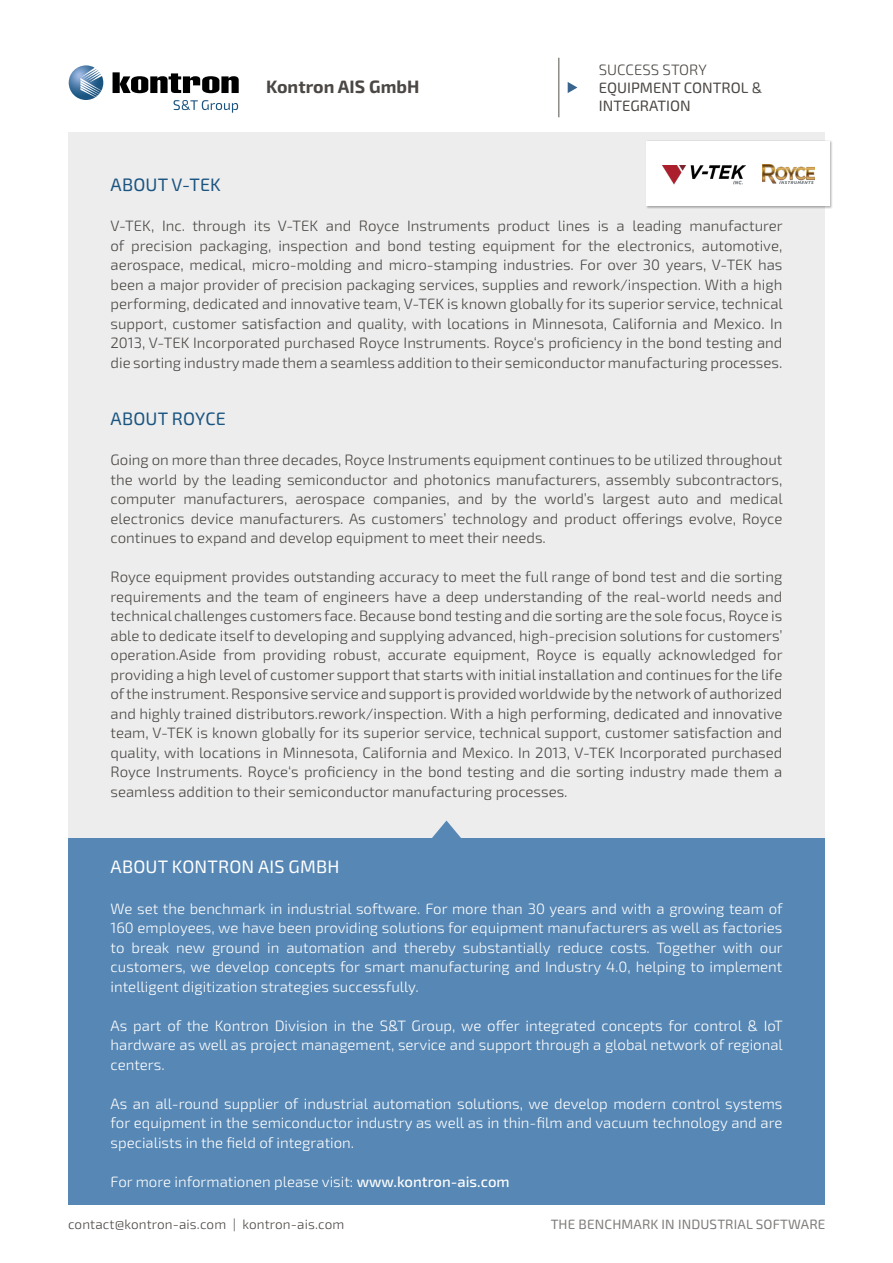
<style>
.page{position:relative;width:893px;height:1263px;background:#fff}
.page>*{position:absolute;margin:0;border:0;box-sizing:border-box;transform-origin:0 0}
.t1{font:18px "Sn T";letter-spacing:.01em;color:#1a5480}
.t2{font:18px "Sn T";letter-spacing:.01em;color:#fff}
.t3{font:700 17.85px "Sn T";color:#4b4744}
.t4{font:300 15px/19.5px "Sn T";color:#4b4744;text-align:justify}
.t5{font:300 15px/19.5px "Sn T";color:#fff;text-align:justify}
.t6{font:15px/18px "Sn T";color:#4b4744}
.t7{font:300 13.5px "Sn T";letter-spacing:.01em;color:#4b4744}
.t8{font:13.5px "Sn T";letter-spacing:.01em;color:#7f7c7a}
.s1{font-weight:500}
</style>
<div class="page">
<img style="left:69px;top:65px;width:34px;height:35px">
<svg style="left:113px;top:72px;width:126px;height:21px"></svg>
<svg style="left:174px;top:100px;width:64px;height:13px"></svg>
<hr style="left:558px;top:58px;width:1px;height:59px;background:#55524e">
<svg style="left:568px;top:82px;width:9px;height:11px"></svg>
<div style="left:68px;top:132px;width:757px;height:714px;background:#ededed"></div>
<div style="left:68px;top:838px;width:757px;height:367px;background:#5687b5"></div>
<div style="left:646px;top:140px;width:187px;height:69px;background:#000;opacity:.3"></div>
<div style="left:646px;top:141px;width:183px;height:64px;background:#fff"></div>
<img style="left:663px;top:166px;width:82px;height:19px">
<img style="left:762px;top:165px;width:53px;height:19px">
<svg style="left:432px;top:820px;width:29px;height:18px"></svg>
<p class="t3" style="left:266px;top:76px;width:155px">Kontron AIS GmbH</p>
<p class="t4" style="left:599px;top:60px;width:109px">SUCCESS STORY</p>
<p class="t6" style="left:599px;top:79px;width:165px">EQUIPMENT CONTROL &amp;<br>INTEGRATION</p>
<p class="t1" style="left:111px;top:174px;width:112px">ABOUT V-TEK</p>
<p class="t4" style="left:111px;top:217px;width:674px">V-TEK, Inc. through its V-TEK and Royce Instruments product lines is a leading manufacturer of precision packaging, inspection and bond testing equipment for the electronics, automotive, aerospace, medical, micro-molding and micro-stamping industries. For over 30 years, V-TEK has been a major provider of precision packaging services, supplies and rework/inspection. With a high performing, dedicated and innovative team, V-TEK is known globally for its superior service, technical support, customer satisfaction and quality, with locations in Minnesota, California and Mexico. In 2013, V-TEK Incorporated purchased Royce Instruments. Royce‘s proficiency in the bond testing and die sorting industry made them a seamless addition to their semiconductor manufacturing processes.</p>
<p class="t1" style="left:111px;top:408px;width:117px">ABOUT ROYCE</p>
<p class="t4" style="left:111px;top:451px;width:674px">Going on more than three decades, Royce Instruments equipment continues to be utilized throughout the world by the leading semiconductor and photonics manufacturers, assembly subcontractors, computer manufacturers, aerospace companies, and by the world’s largest auto and medical electronics device manufacturers. As customers’ technology and product offerings evolve, Royce continues to expand and develop equipment to meet their needs.</p>
<p class="t4" style="left:111px;top:568px;width:674px">Royce equipment provides outstanding accuracy to meet the full range of bond test and die sorting requirements and the team of engineers have a deep understanding of the real-world needs and technical challenges customers face. Because bond testing and die sorting are the sole focus, Royce is able to dedicate itself to developing and supplying advanced, high-precision solutions for customers’ operation.Aside from providing robust, accurate equipment, Royce is equally acknowledged for providing a high level of customer support that starts with initial installation and continues for the life of the instrument. Responsive service and support is provided worldwide by the network of authorized and highly trained distributors.rework/inspection. With a high performing, dedicated and innovative team, V-TEK is known globally for its superior service, technical support, customer satisfaction and quality, with locations in Minnesota, California and Mexico. In 2013, V-TEK Incorporated purchased Royce Instruments. Royce‘s proficiency in the bond testing and die sorting industry made them a seamless addition to their semiconductor manufacturing processes.</p>
<p class="t2" style="left:111px;top:856px;width:230px">ABOUT KONTRON AIS GMBH</p>
<p class="t5" style="left:111px;top:899px;width:674px">We set the benchmark in industrial software. For more than 30 years and with a growing team of 160 employees, we have been providing solutions for equipment manufacturers as well as factories to break new ground in automation and thereby substantially reduce costs. Together with our customers, we develop concepts for smart manufacturing and Industry 4.0, helping to implement intelligent digitization strategies successfully.</p>
<p class="t5" style="left:111px;top:1016px;width:674px">As part of the Kontron Division in the S&amp;T Group, we offer integrated concepts for control &amp; IoT hardware as well as project management, service and support through a global network of regional centers.</p>
<p class="t5" style="left:111px;top:1094px;width:673px">As an all-round supplier of industrial automation solutions, we develop modern control systems for equipment in the semiconductor industry as well as in thin-film and vacuum technology and are specialists in the field of integration.</p>
<p class="t5" style="left:111px;top:1172px;width:401px">For more informationen please visit: <span class="s1">www.kontron-ais.com</span></p>
<p class="t7" style="left:68px;top:1216px;width:278px">contact@kontron-ais.com | kontron-ais.com</p>
<p class="t8" style="left:551px;top:1216px;width:276px">THE BENCHMARK IN INDUSTRIAL SOFTWARE</p>
</div>
